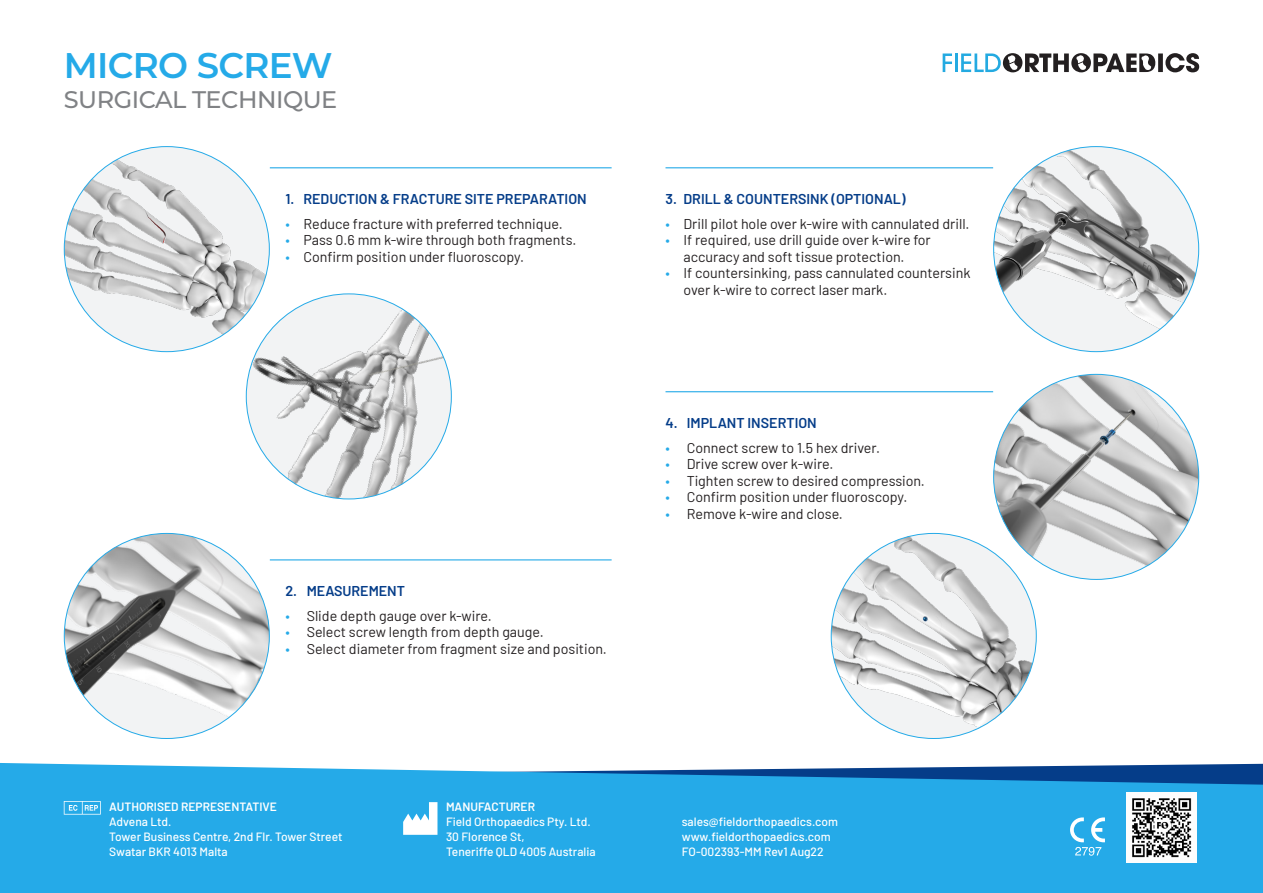
<style>
.page{position:relative;width:1263px;height:893px;background:#fff}
.page>*{position:absolute;margin:0;border:0;box-sizing:border-box;transform-origin:0 0}
.t1{font:600 35.55px "Montserrat";letter-spacing:-.02em;color:#25aae8}
.t2{font:500 24px "Montserrat";letter-spacing:-.02em;color:#808285}
.t3{font:14.25px/16.5px "Barlow";color:#231f20;text-align:center}
.t4{font:600 14.25px "Barlow";color:#053d89}
.t5{font:500 12px/15px "Barlow";color:#fff}
.t6{font:600 12px "Barlow";color:#fff}
.s1{color:#25aae8}
</style>
<div class="page">
<svg style="left:0;top:763px;width:1263px;height:130px;background:#2ba7e4"></svg>
<img style="left:64px;top:147px;width:205px;height:205px;border-radius:103px">
<img style="left:994px;top:147px;width:205px;height:205px;border-radius:103px">
<img style="left:246px;top:294px;width:205px;height:205px;border-radius:103px">
<img style="left:994px;top:374px;width:205px;height:205px;border-radius:103px">
<img style="left:64px;top:533px;width:205px;height:205px;border-radius:103px">
<img style="left:831px;top:533px;width:205px;height:205px;border-radius:103px">
<svg style="left:943px;top:54px;width:9px;height:18px"></svg>
<hr style="left:955px;top:54px;width:3px;height:18px;background:#24aae1">
<svg style="left:961px;top:53px;width:238px;height:19px"></svg>
<hr style="left:270px;top:167px;width:342px;height:1px;background:#25aae8">
<hr style="left:665px;top:167px;width:328px;height:1px;background:#25aae8">
<hr style="left:270px;top:559px;width:342px;height:1px;background:#25aae8">
<hr style="left:665px;top:391px;width:328px;height:1px;background:#25aae8">
<svg style="left:1070px;top:817px;width:35px;height:39px"></svg>
<img style="left:1127px;top:792px;width:70px;height:70px">
<svg style="left:64px;top:801px;width:37px;height:14px"></svg>
<svg style="left:403px;top:802px;width:34px;height:33px"></svg>
<p class="t1" style="left:64px;top:40px;width:270px">MICRO SCREW</p>
<p class="t2" style="left:64px;top:83px;width:275px">SURGICAL TECHNIQUE</p>
<p class="t4" style="left:285px;top:188px;width:303px">1. REDUCTION &amp; FRACTURE SITE PREPARATION</p>
<p class="t3" style="left:285px;top:214px;width:279px"><span class="s1">•</span> Reduce fracture with preferred technique.</p>
<p class="t3" style="left:285px;top:231px;width:293px"><span class="s1">•</span> Pass 0.6 mm k-wire through both fragments.</p>
<p class="t3" style="left:285px;top:247px;width:240px"><span class="s1">•</span> Confirm position under fluoroscopy.</p>
<p class="t4" style="left:285px;top:580px;width:121px">2. MEASUREMENT</p>
<p class="t3" style="left:285px;top:606px;width:208px"><span class="s1">•</span> Slide depth gauge over k-wire.</p>
<p class="t3" style="left:285px;top:623px;width:260px"><span class="s1">•</span> Select screw length from depth gauge.</p>
<p class="t3" style="left:285px;top:639px;width:323px"><span class="s1">•</span> Select diameter from fragment size and position.</p>
<p class="t6" style="left:109px;top:797px;width:169px">AUTHORISED REPRESENTATIVE</p>
<p class="t5" style="left:109px;top:813px;width:64px">Advena Ltd.</p>
<p class="t5" style="left:109px;top:828px;width:235px">Tower Business Centre, 2nd Flr. Tower Street</p>
<p class="t5" style="left:109px;top:843px;width:120px">Swatar BKR 4013 Malta</p>
<p class="t6" style="left:446px;top:797px;width:91px">MANUFACTURER</p>
<p class="t5" style="left:446px;top:813px;width:146px">Field Orthopaedics Pty. Ltd.</p>
<p class="t5" style="left:446px;top:828px;width:80px">30 Florence St,</p>
<p class="t5" style="left:446px;top:843px;width:151px">Teneriffe QLD 4005 Australia</p>
<p class="t4" style="left:665px;top:188px;width:242px">3. DRILL &amp; COUNTERSINK (OPTIONAL)</p>
<p class="t3" style="left:665px;top:214px;width:306px"><span class="s1">•</span> Drill pilot hole over k-wire with cannulated drill.</p>
<p class="t3" style="left:665px;top:231px;width:267px"><span class="s1">•</span> If required, use drill guide over k-wire for accuracy and soft tissue protection.</p>
<p class="t3" style="left:683px;top:264px;width:288px;text-align:left;text-indent:-18px"><span class="s1">•</span> If countersinking, pass cannulated countersink over k-wire to correct laser mark.</p>
<p class="t4" style="left:665px;top:412px;width:153px">4. IMPLANT INSERTION</p>
<p class="t3" style="left:665px;top:438px;width:216px"><span class="s1">•</span> Connect screw to 1.5 hex driver.</p>
<p class="t3" style="left:665px;top:455px;width:169px"><span class="s1">•</span> Drive screw over k-wire.</p>
<p class="t3" style="left:665px;top:471px;width:261px"><span class="s1">•</span> Tighten screw to desired compression.</p>
<p class="t3" style="left:665px;top:488px;width:243px"><span class="s1">•</span> Confirm position under fluoroscopy.</p>
<p class="t3" style="left:665px;top:504px;width:179px"><span class="s1">•</span> Remove k-wire and close.</p>
<p class="t5" style="left:682px;top:813px;width:158px">sales@fieldorthopaedics.com</p>
<p class="t5" style="left:682px;top:828px;width:150px">www.fieldorthopaedics.com<br>FO-002393-MM Rev1 Aug22</p>
</div>
